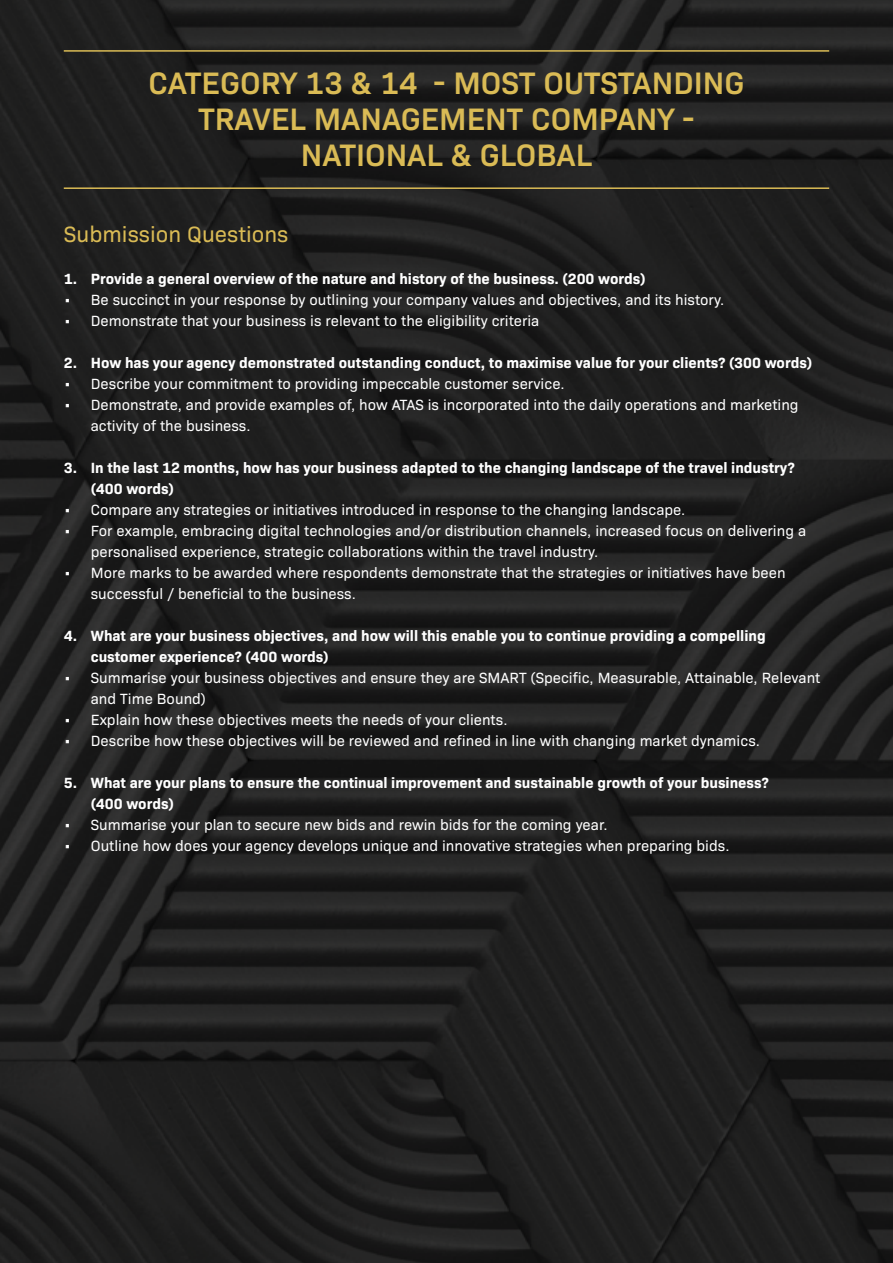
<style>
.page{position:relative;width:893px;height:1263px;background:#fff}
.page>*{position:absolute;margin:0;border:0;box-sizing:border-box;transform-origin:0 0}
.t1{font:600 31.5px/36px "Bio Sans";color:#dabb55;text-align:center}
.t2{font:22.5px "Bio Sans";color:#dabb55}
.t3{font:15px/21px "Bio Sans";color:#fff}
.t4{font:700 15px/21px "Bio Sans";color:#fff}
</style>
<div class="page">
<img style="left:0;top:0;width:893px;height:1263px">
<hr style="left:64px;top:50px;width:765px;height:2px;background:#dabb55">
<hr style="left:64px;top:187px;width:765px;height:2px;background:#dabb55">
<h1 class="t1" style="left:149px;top:63px;width:597px">CATEGORY 13 &amp; 14 - MOST OUTSTANDING<br>TRAVEL MANAGEMENT COMPANY -<br>NATIONAL &amp; GLOBAL</h1>
<h2 class="t2" style="left:64px;top:218px;width:226px">Submission Questions</h2>
<p class="t4" style="left:64px;top:267px;width:583px">1. Provide a general overview of the nature and history of the business. (200 words)</p>
<p class="t3" style="left:64px;top:288px;width:662px">• Be succinct in your response by outlining your company values and objectives, and its history.</p>
<p class="t3" style="left:64px;top:309px;width:477px">• Demonstrate that your business is relevant to the eligibility criteria</p>
<p class="t4" style="left:64px;top:351px;width:750px">2. How has your agency demonstrated outstanding conduct, to maximise value for your clients? (300 words)</p>
<p class="t3" style="left:64px;top:372px;width:502px">• Describe your commitment to providing impeccable customer service.</p>
<p class="t3" style="left:91px;top:393px;width:709px;text-indent:-27px">• Demonstrate, and provide examples of, how ATAS is incorporated into the daily operations and marketing activity of the business.</p>
<p class="t4" style="left:91px;top:456px;width:705px;text-indent:-27px">3. In the last 12 months, how has your business adapted to the changing landscape of the travel industry? (400 words)</p>
<p class="t3" style="left:64px;top:498px;width:623px">• Compare any strategies or initiatives introduced in response to the changing landscape.</p>
<p class="t3" style="left:91px;top:519px;width:717px;text-indent:-27px">• For example, embracing digital technologies and/or distribution channels, increased focus on delivering a personalised experience, strategic collaborations within the travel industry.</p>
<p class="t3" style="left:91px;top:561px;width:696px;text-indent:-27px">• More marks to be awarded where respondents demonstrate that the strategies or initiatives have been successful / beneficial to the business.</p>
<p class="t4" style="left:91px;top:624px;width:676px;text-indent:-27px">4. What are your business objectives, and how will this enable you to continue providing a compelling customer experience? (400 words)</p>
<p class="t3" style="left:91px;top:666px;width:731px;text-indent:-27px">• Summarise your business objectives and ensure they are SMART (Specific, Measurable, Attainable, Relevant and Time Bound)</p>
<p class="t3" style="left:64px;top:708px;width:445px">• Explain how these objectives meets the needs of your clients.</p>
<p class="t3" style="left:64px;top:729px;width:698px">• Describe how these objectives will be reviewed and refined in line with changing market dynamics.</p>
<p class="t4" style="left:91px;top:771px;width:679px;text-indent:-27px">5. What are your plans to ensure the continual improvement and sustainable growth of your business? (400 words)</p>
<p class="t3" style="left:64px;top:813px;width:545px">• Summarise your plan to secure new bids and rewin bids for the coming year.</p>
<p class="t3" style="left:64px;top:834px;width:667px">• Outline how does your agency develops unique and innovative strategies when preparing bids.</p>
</div>
